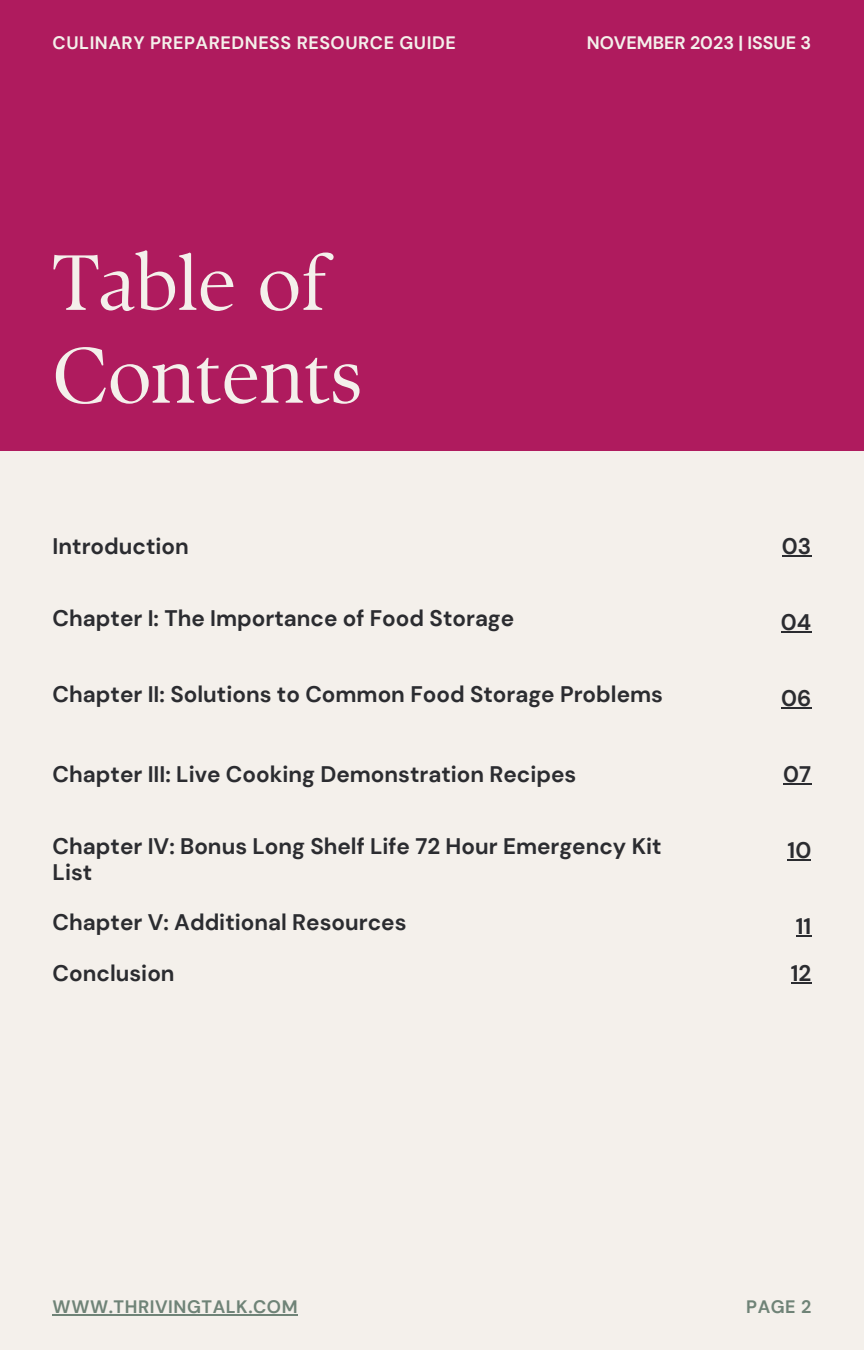
<style>
.page{position:relative;width:864px;height:1350px;background:#f4f0eb}
.page>*{position:absolute;margin:0;border:0;box-sizing:border-box;transform-origin:0 0}
.t1{font:78.08px/92.7px "TY Serif D";color:#f4f0eb}
.t2{font:700 22.5px/25.2px "DM Sans";color:#2b2c30}
.t3{font:700 18px "DM Sans";letter-spacing:.03em;color:#f4f0eb}
.t4{font:700 18px "DM Sans";letter-spacing:.03em;color:#6f8377}
.t5{font:700 18px "DM Sans";color:#f4f0eb}
</style>
<div class="page">
<div style="left:0;top:0;width:864px;height:451px;background:#af1b5e"></div>
<svg style="left:782px;top:556px;width:29px;height:1px"></svg>
<hr style="left:783px;top:783px;width:28px;height:2px;background:#2b2c30">
<hr style="left:781px;top:631px;width:30px;height:2px;background:#2b2c30">
<hr style="left:788px;top:859px;width:23px;height:2px;background:#2b2c30">
<hr style="left:781px;top:707px;width:30px;height:2px;background:#2b2c30">
<svg style="left:796px;top:935px;width:15px;height:2px"></svg>
<hr style="left:791px;top:982px;width:20px;height:2px;background:#2b2c30">
<hr style="left:53px;top:1314px;width:245px;height:2px;background:#6f8377">
<p class="t3" style="left:53px;top:31px;width:405px">CULINARY PREPAREDNESS RESOURCE GUIDE</p>
<p class="t1" style="left:53px;top:236px;width:311px">Table of<br>Contents</p>
<p class="t5" style="left:587px;top:31px;width:226px">NOVEMBER 2023 | ISSUE 3</p>
<p class="t2" style="left:53px;top:534px;width:138px">Introduction</p>
<p class="t2" style="left:782px;top:534px;width:31px">03</p>
<p class="t2" style="left:53px;top:606px;width:463px">Chapter I: The Importance of Food Storage</p>
<p class="t2" style="left:781px;top:609px;width:32px">04</p>
<p class="t2" style="left:53px;top:682px;width:612px">Chapter II: Solutions to Common Food Storage Problems</p>
<p class="t2" style="left:781px;top:685px;width:32px">06</p>
<p class="t2" style="left:53px;top:761px;width:525px">Chapter III: Live Cooking Demonstration Recipes</p>
<p class="t2" style="left:783px;top:761px;width:29px">07</p>
<p class="t2" style="left:53px;top:834px;width:610px">Chapter IV: Bonus Long Shelf Life 72 Hour Emergency Kit<br>List</p>
<p class="t2" style="left:788px;top:837px;width:25px">10</p>
<p class="t2" style="left:53px;top:910px;width:355px">Chapter V: Additional Resources</p>
<p class="t2" style="left:796px;top:913px;width:17px">11</p>
<p class="t2" style="left:53px;top:961px;width:123px">Conclusion</p>
<p class="t2" style="left:791px;top:961px;width:22px">12</p>
<p class="t4" style="left:53px;top:1295px;width:247px">WWW.THRIVINGTALK.COM</p>
<p class="t4" style="left:746px;top:1295px;width:67px">PAGE 2</p>
</div>
